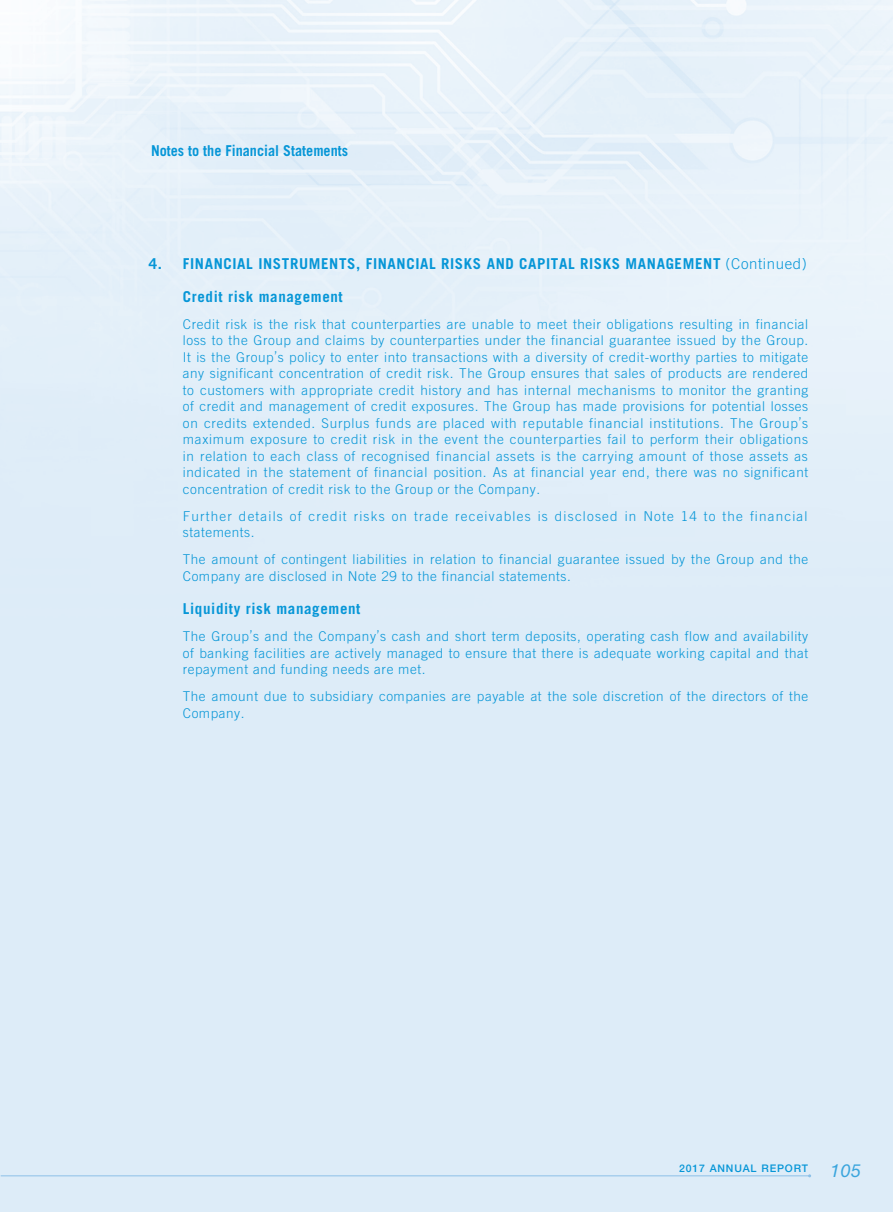
<style>
.page{position:relative;width:893px;height:1212px;background:#fff}
.page>*{position:absolute;margin:0;border:0;box-sizing:border-box;transform-origin:0 0}
._3__標題{font:700 15px "Trade Gothic LT Std";letter-spacing:.04em;color:#0696d7}
._4__副標題{font:700 15px "Trade Gothic LT Std";letter-spacing:.04em;color:#0696d7}
._3__標題-2{font:700 15px "Trade Gothic LT Std";color:#0696d7;scale:.95 1}
._1__內文{font:300 13.5px/16.5px "Trade Gothic LT Std";letter-spacing:.04em;color:#0696d7;text-align:justify}
._1__內文-2{font:300 13.5px/16.5px "Trade Gothic LT Std";letter-spacing:.09em;color:#0696d7}
.t1{font:500 10.5px "Helvetica Neue LT Std";letter-spacing:.08em;color:#0696d7}
.s1{font-weight:300}
.s2{font-weight:400;font-style:italic;font-size:18px;color:#3aa5dd}
</style>
<div class="page">
<hr style="left:1px;top:1175px;width:809px;height:1px;background:#8cc0e8">
<p class="_3__標題-2" style="left:151px;top:141px;width:209px">Notes to the Financial Statements</p>
<p class="_3__標題" style="left:149px;top:254px;width:660px">4. FINANCIAL INSTRUMENTS, FINANCIAL RISKS AND CAPITAL RISKS MANAGEMENT <span class="s1">(Continued)</span></p>
<p class="_4__副標題" style="left:183px;top:287px;width:161px">Credit risk management</p>
<p class="_1__內文" style="left:183px;top:316px;width:627px">Credit risk is the risk that counterparties are unable to meet their obligations resulting in financial loss to the Group and claims by counterparties under the financial guarantee issued by the Group.<br>It is the Group’s policy to enter into transactions with a diversity of credit-worthy parties to mitigate any significant concentration of credit risk. The Group ensures that sales of products are rendered to customers with appropriate credit history and has internal mechanisms to monitor the granting of credit and management of credit exposures. The Group has made provisions for potential losses on credits extended. Surplus funds are placed with reputable financial institutions. The Group’s maximum exposure to credit risk in the event the counterparties fail to perform their obligations in relation to each class of recognised financial assets is the carrying amount of those assets as indicated in the statement of financial position. As at financial year end, there was no significant concentration of credit risk to the Group or the Company.</p>
<p class="_1__內文-2" style="left:183px;top:508px;width:626px">Further details of credit risks on trade receivables is disclosed in Note 14 to the financial statements.</p>
<p class="_1__內文" style="left:183px;top:551px;width:627px">The amount of contingent liabilities in relation to financial guarantee issued by the Group and the<br>Company are disclosed in Note 29 to the financial statements.</p>
<p class="_4__副標題" style="left:183px;top:600px;width:179px">Liquidity risk management</p>
<p class="_1__內文" style="left:183px;top:628px;width:627px">The Group’s and the Company’s cash and short term deposits, operating cash flow and availability of banking facilities are actively managed to ensure that there is adequate working capital and that repayment and funding needs are met.</p>
<p class="_1__內文" style="left:183px;top:688px;width:627px">The amount due to subsidiary companies are payable at the sole discretion of the directors of the<br>Company.</p>
<p class="t1" style="left:679px;top:1162px;width:184px">2017 ANNUAL REPORT <span class="s2">105</span></p>
</div>
